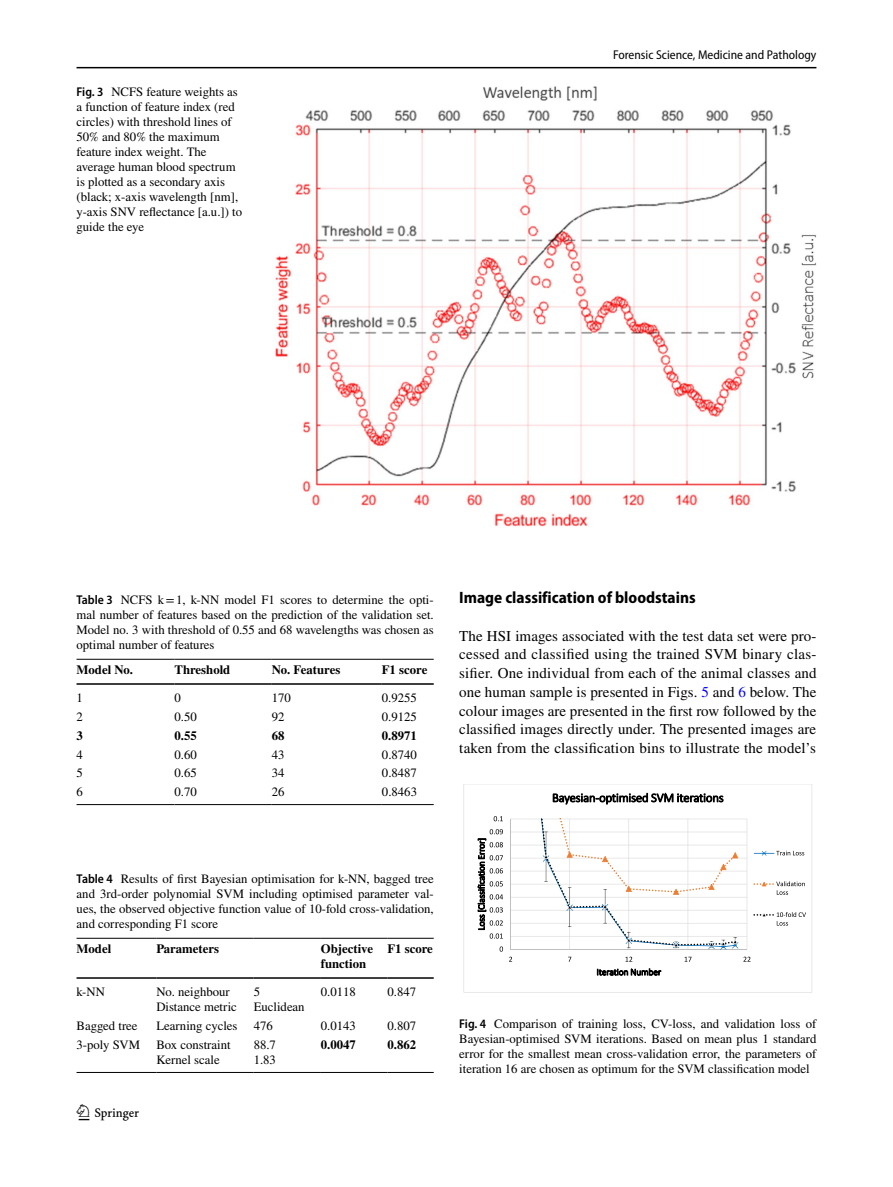
<style>
.page{position:relative;width:893px;height:1187px;background:#fff}
.page>*{position:absolute;margin:0;border:0;box-sizing:border-box;transform-origin:0 0}
.t1{font:22.5px "Springnew Regular 2";color:#000}
.t2{font:700 semi-condensed 16.5px "Myriad Pro";color:#000}
.t3{font:15px/18.8px "STIX";letter-spacing:.01em;color:#000;text-align:justify}
.t4{font:12.75px/15px "STIX";color:#000}
.t5{font:700 12.75px/15px "STIX";color:#000}
.t6{font:semi-condensed 12.75px "Myriad Pro";color:#000}
.t7{font:12.6px "Calibri Light 2";letter-spacing:-.01em;color:#000}
.t8{font:9.45px "Calibri Light 2";letter-spacing:-.01em;color:#000}
.s1{font-family:"Myriad Pro";font-weight:600;font-stretch:semi-condensed}
.s2{color:#00f}
.s3{font-family:"Calibri";font-weight:300}
</style>
<div class="page">
<hr style="left:77px;top:67px;width:739px;height:1px;background:#000">
<img style="left:275px;top:87px;width:541px;height:439px">
<hr style="left:77px;top:658px;width:97px;height:1px;background:#000">
<hr style="left:77px;top:683px;width:97px;height:1px;background:#000">
<hr style="left:174px;top:658px;width:98px;height:1px;background:#000">
<hr style="left:174px;top:683px;width:98px;height:1px;background:#000">
<hr style="left:272px;top:658px;width:110px;height:1px;background:#000">
<hr style="left:272px;top:683px;width:110px;height:1px;background:#000">
<hr style="left:382px;top:658px;width:52px;height:1px;background:#000">
<hr style="left:382px;top:683px;width:52px;height:1px;background:#000">
<hr style="left:77px;top:804px;width:97px;height:1px;background:#000">
<hr style="left:174px;top:804px;width:98px;height:1px;background:#000">
<hr style="left:272px;top:804px;width:110px;height:1px;background:#000">
<hr style="left:382px;top:804px;width:52px;height:1px;background:#000">
<hr style="left:77px;top:937px;width:79px;height:1px;background:#000">
<hr style="left:77px;top:977px;width:79px;height:1px;background:#000">
<hr style="left:156px;top:937px;width:98px;height:1px;background:#000">
<hr style="left:254px;top:937px;width:67px;height:1px;background:#000">
<hr style="left:156px;top:977px;width:98px;height:1px;background:#000">
<hr style="left:254px;top:977px;width:67px;height:1px;background:#000">
<hr style="left:321px;top:937px;width:66px;height:1px;background:#000">
<hr style="left:321px;top:977px;width:66px;height:1px;background:#000">
<hr style="left:387px;top:937px;width:47px;height:1px;background:#000">
<hr style="left:387px;top:977px;width:47px;height:1px;background:#000">
<hr style="left:77px;top:1071px;width:79px;height:1px;background:#000">
<hr style="left:156px;top:1071px;width:98px;height:1px;background:#000">
<hr style="left:254px;top:1071px;width:67px;height:1px;background:#000">
<hr style="left:321px;top:1071px;width:66px;height:1px;background:#000">
<hr style="left:387px;top:1071px;width:47px;height:1px;background:#000">
<svg style="left:463px;top:784px;width:349px;height:208px"></svg>
<p class="t4" style="left:77px;top:85px;width:167px"><span class="s1">Fig. 3</span> NCFS feature weights as a function of feature index (red circles) with threshold lines of<br>50% and 80% the maximum feature index weight. The average human blood spectrum is plotted as a secondary axis (black; x-axis wavelength [nm], y-axis SNV reflectance [a.u.]) to guide the eye</p>
<p class="t6" style="left:613px;top:48px;width:205px">Forensic Science, Medicine and Pathology</p>
<p class="t4" style="left:77px;top:592px;width:359px;text-align:justify"><span class="s1">Table 3</span> NCFS k=1, k-NN model F1 scores to determine the opti&shy;mal number of features based on the prediction of the validation set.<br>Model no. 3 with threshold of 0.55 and 68 wavelengths was chosen as optimal number of features</p>
<p class="t5" style="left:77px;top:662px;width:58px">Model No.</p>
<p class="t5" style="left:174px;top:662px;width:57px">Threshold</p>
<p class="t5" style="left:272px;top:662px;width:70px">No. Features</p>
<p class="t5" style="left:382px;top:662px;width:47px">F1 score</p>
<p class="t4" style="left:77px;top:691px;width:8px">1</p>
<p class="t4" style="left:175px;top:691px;width:8px">0</p>
<p class="t4" style="left:272px;top:691px;width:21px">170</p>
<p class="t4" style="left:382px;top:691px;width:37px">0.9255</p>
<p class="t4" style="left:77px;top:710px;width:8px">2</p>
<p class="t4" style="left:175px;top:710px;width:24px">0.50</p>
<p class="t4" style="left:272px;top:710px;width:14px">92</p>
<p class="t4" style="left:382px;top:710px;width:37px">0.9125</p>
<p class="t5" style="left:77px;top:727px;width:8px">3</p>
<p class="t5" style="left:175px;top:727px;width:24px">0.55</p>
<p class="t5" style="left:272px;top:727px;width:14px">68</p>
<p class="t5" style="left:382px;top:727px;width:37px">0.8971</p>
<p class="t4" style="left:77px;top:747px;width:8px">4</p>
<p class="t4" style="left:175px;top:747px;width:24px">0.60</p>
<p class="t4" style="left:272px;top:747px;width:14px">43</p>
<p class="t4" style="left:382px;top:747px;width:37px">0.8740</p>
<p class="t4" style="left:77px;top:766px;width:8px">5</p>
<p class="t4" style="left:175px;top:766px;width:24px">0.65</p>
<p class="t4" style="left:272px;top:766px;width:14px">34</p>
<p class="t4" style="left:382px;top:766px;width:37px">0.8487</p>
<p class="t4" style="left:77px;top:785px;width:8px">6</p>
<p class="t4" style="left:175px;top:785px;width:24px">0.70</p>
<p class="t4" style="left:272px;top:785px;width:14px">26</p>
<p class="t4" style="left:382px;top:785px;width:37px">0.8463</p>
<p class="t4" style="left:77px;top:871px;width:359px;text-align:justify"><span class="s1">Table 4</span> Results of first Bayesian optimisation for k-NN, bagged tree and 3rd-order polynomial SVM including optimised parameter val&shy;ues, the observed objective function value of 10-fold cross-validation, and corresponding F1 score</p>
<p class="t5" style="left:77px;top:941px;width:36px">Model</p>
<p class="t5" style="left:156px;top:941px;width:64px">Parameters</p>
<p class="t5" style="left:321px;top:941px;width:54px">Objective function</p>
<p class="t5" style="left:387px;top:941px;width:47px">F1 score</p>
<p class="t4" style="left:77px;top:985px;width:30px">k-NN</p>
<p class="t4" style="left:156px;top:985px;width:82px">No. neighbour<br>Distance metric</p>
<p class="t4" style="left:254px;top:985px;width:52px">5<br>Euclidean</p>
<p class="t4" style="left:321px;top:985px;width:37px">0.0118</p>
<p class="t4" style="left:387px;top:985px;width:30px">0.847</p>
<p class="t4" style="left:77px;top:1019px;width:63px">Bagged tree</p>
<p class="t4" style="left:156px;top:1019px;width:83px">Learning cycles</p>
<p class="t4" style="left:254px;top:1019px;width:21px">476</p>
<p class="t4" style="left:321px;top:1019px;width:37px">0.0143</p>
<p class="t4" style="left:387px;top:1019px;width:30px">0.807</p>
<p class="t4" style="left:77px;top:1037px;width:65px">3-poly SVM</p>
<p class="t4" style="left:156px;top:1037px;width:76px">Box constraint<br>Kernel scale</p>
<p class="t4" style="left:254px;top:1037px;width:24px">88.7<br>1.83</p>
<p class="t5" style="left:321px;top:1036px;width:37px">0.0047</p>
<p class="t5" style="left:387px;top:1036px;width:30px">0.862</p>
<h1 class="t1" style="left:79px;top:1104px;width:62px">1 3</h1>
<p class="t2" style="left:459px;top:588px;width:238px">Image classification of bloodstains</p>
<p class="t3" style="left:459px;top:627px;width:359px">The HSI images associated with the test data set were pro&shy;cessed and classified using the trained SVM binary clas&shy;sifier. One individual from each of the animal classes and one human sample is presented in Figs. <span class="s2">5</span> and <span class="s2">6</span> below. The colour images are presented in the first row followed by the classified images directly under. The presented images are taken from the classification bins to illustrate the model’s</p>
<p class="t8" style="left:475px;top:930px;width:94px;rotate:-90deg"><span class="s3">Loss [Classif</span>ication Error]</p>
<p class="t7" style="left:552px;top:789px;width:173px">Bayesian-optimised SVM iterations</p>
<p class="t8" style="left:597px;top:966px;width:66px">Iteration Number</p>
<p class="t4" style="left:459px;top:1016px;width:359px;text-align:justify"><span class="s1">Fig. 4</span> Comparison of training loss, CV-loss, and validation loss of Bayesian-optimised SVM iterations. Based on mean plus 1 standard error for the smallest mean cross-validation error, the parameters of iteration 16 are chosen as optimum for the SVM classification model</p>
</div>
